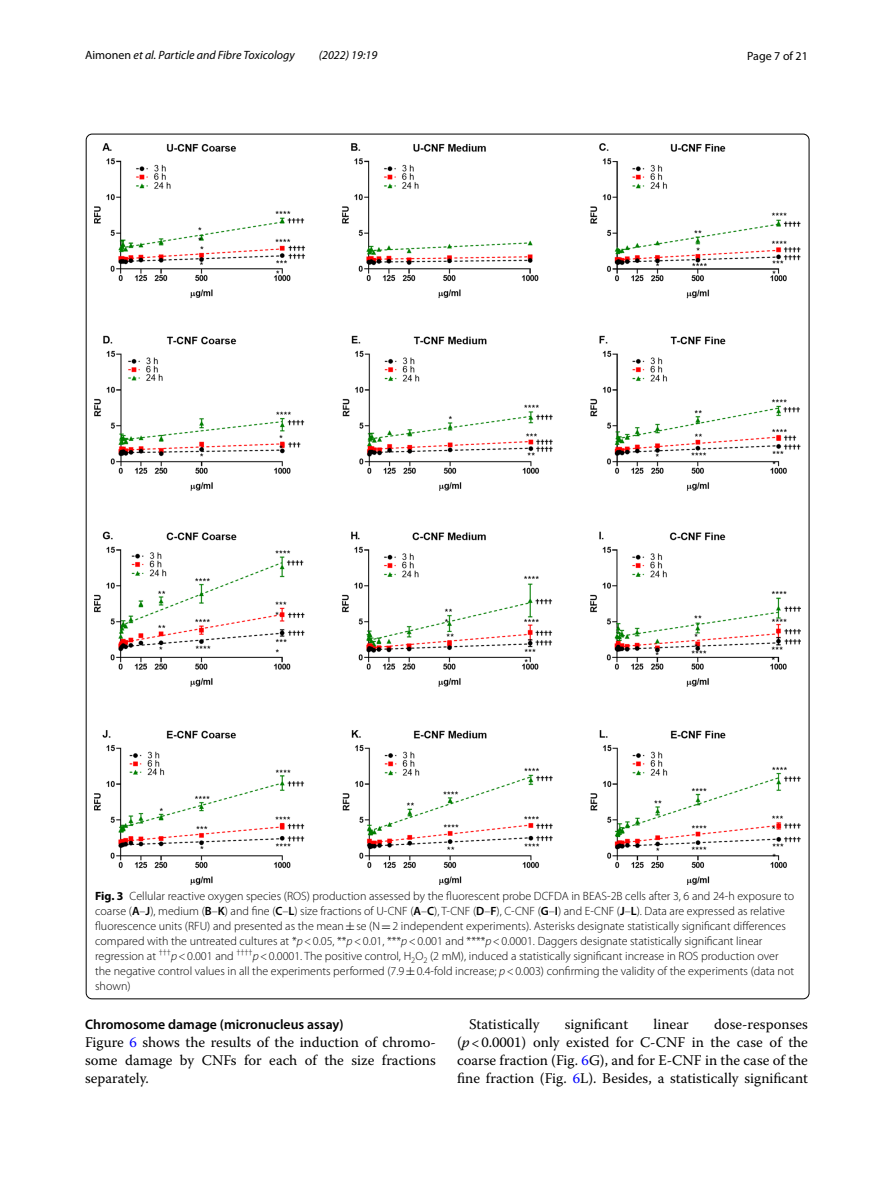
<style>
.page{position:relative;width:893px;height:1187px;background:#fff}
.page>*{position:absolute;margin:0;border:0;box-sizing:border-box;transform-origin:0 0}
.t1{font:14.7px/18px "Warnock Pro";color:#000;text-align:justify}
.t2{font:600 13.8px "Myriad Pro";color:#000}
.t3{font:300 12px/15px "Myriad Pro";color:#000}
.t4{font:italic 12px "Myriad Pro";color:#000}
.t5{font:12px "Myriad Pro";color:#000}
.s1{font-style:normal}
.s2{font-weight:700}
.s3{font-weight:600}
.s4{font-family:"MTSY";font-weight:400}
.s5{font-style:italic}
.s6{color:#00f}
</style>
<div class="page">
<img style="left:95px;top:143px;width:705px;height:741px">
<p class="t4" style="left:85px;top:48px;width:211px"><span class="s1">Aimonen</span> et al. Particle and Fibre Toxicology</p>
<p class="t4" style="left:319px;top:48px;width:60px">(2022) 19:19</p>
<p class="t5" style="left:747px;top:48px;width:62px">Page 7 of 21</p>
<p class="t3" style="left:95px;top:888px;width:700px"><span class="s2">Fig. 3</span> Cellular reactive oxygen species (ROS) production assessed by the fluorescent probe DCFDA in BEAS-2B cells after 3, 6 and 24-h exposure to coarse (<span class="s3">A</span>–<span class="s3">J</span>), medium (<span class="s3">B</span>–<span class="s3">K</span>) and fine (<span class="s3">C</span>–<span class="s3">L</span>) size fractions of U-CNF (<span class="s3">A</span>–<span class="s3">C</span>), T-CNF (<span class="s3">D</span>–<span class="s3">F</span>), C-CNF (<span class="s3">G</span>–<span class="s3">I</span>) and E-CNF (<span class="s3">J</span>–<span class="s3">L</span>). Data are expressed as relative fluorescence units (RFU) and presented as the mean<span class="s4">±</span>se (N<span class="s4">=</span>2 independent experiments). Asterisks designate statistically significant differences compared with the untreated cultures at *<span class="s5">p</span>&lt;0.05, **<span class="s5">p</span>&lt;0.01, ***<span class="s5">p</span>&lt;0.001 and ****<span class="s5">p</span>&lt;0.0001. Daggers designate statistically significant linear regression at <sup>†††</sup><span class="s5">p</span>&lt;0.001 and <sup>††††</sup><span class="s5">p</span>&lt;0.0001. The positive control, H<sub>2</sub>O<sub>2</sub> (2 mM), induced a statistically significant increase in ROS production over the negative control values in all the experiments performed (7.9<span class="s4">±</span>0.4-fold increase; <span class="s5">p</span>&lt;0.003) confirming the validity of the experiments (data not shown)</p>
<p class="t2" style="left:85px;top:1015px;width:260px">Chromosome damage (micronucleus assay)</p>
<p class="t1" style="left:85px;top:1032px;width:352px">Figure <span class="s6">6</span> shows the results of the induction of chromo&shy;some damage by CNFs for each of the size fractions separately.</p>
<p class="t1" style="left:457px;top:1015px;width:352px;text-indent:257px">dose-responses (<span class="s5">p</span>&lt;0.0001) only existed for C-CNF in the case of the coarse fraction (Fig. <span class="s6">6</span>G), and for E-CNF in the case of the fine fraction (Fig. <span class="s6">6</span>L). Besides, a statistically significant</p>
<p class="t1" style="left:469px;top:1015px;width:72px">Statistically</p>
<p class="t1" style="left:565px;top:1015px;width:65px">significant</p>
<p class="t1" style="left:654px;top:1015px;width:37px">linear</p>
</div>
